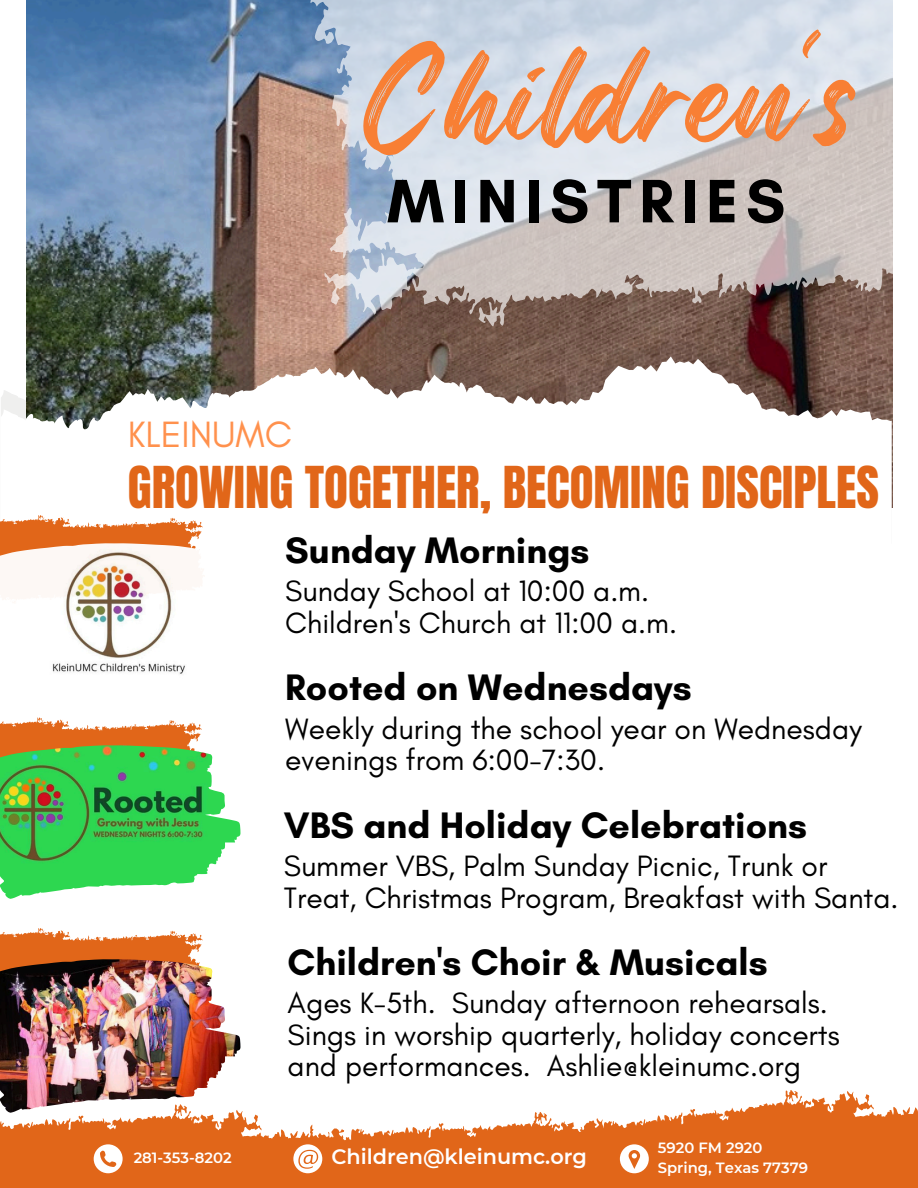
<style>
.page{position:relative;width:918px;height:1188px;background:#fff}
.page>*{position:absolute;margin:0;border:0;box-sizing:border-box;transform-origin:0 0}
.t1{font:118.5px "Regular Brush";color:#f87f34}
.t2{font:700 62.4px "Glacial Indifference";letter-spacing:.125em;color:#000}
.t3{font:49.2px "Anton";color:#e16619}
.t4{font:700 37.5px "Glacial Indifference";color:#000}
.t5{font:37.2px "Glacial Indifference";color:#ff914d}
.t6{font:30px/31.5px "Glacial Indifference";color:#000}
.t7{font:600 20.7px "Montserrat";color:#fff}
.t8{font:600 14.7px "Montserrat";color:#fff}
</style>
<div class="page">
<img style="left:26px;top:0;width:867px;height:507px">
<svg style="left:26px;top:337px;width:866px;height:19px;background:#6d594e"></svg>
<svg style="left:1px;top:356px;width:891px;height:152px"></svg>
<svg style="left:310px;top:0;width:583px;height:344px;background:#c0bdc0"></svg>
<svg style="left:0;top:515px;width:203px;height:28px"></svg>
<svg style="left:0;top:928px;width:203px;height:31px"></svg>
<svg style="left:0;top:717px;width:202px;height:28px"></svg>
<img style="left:0;top:543px;width:200px;height:131px">
<img style="left:0;top:745px;width:240px;height:154px">
<svg style="left:628px;top:1090px;width:290px;height:98px;fill:#e16619"></svg>
<svg style="left:0;top:1111px;width:628px;height:77px;fill:#e16619"></svg>
<svg style="left:94px;top:1144px;width:29px;height:29px"></svg>
<svg style="left:620px;top:1144px;width:29px;height:29px"></svg>
<svg style="left:293px;top:1144px;width:29px;height:29px"></svg>
<img style="left:0;top:959px;width:240px;height:154px">
<p class="t1" style="left:358px;top:3px;width:501px">Children's</p>
<h2 class="t2" style="left:387px;top:163px;width:400px">MINISTRIES</h2>
<p class="t5" style="left:128px;top:411px;width:166px">KLEINUMC</p>
<h4 class="t3" style="left:128px;top:452px;width:752px">GROWING TOGETHER, BECOMING DISCIPLES</h4>
<h3 class="t4" style="left:285px;top:527px;width:306px">Sunday Mornings</h3>
<p class="t6" style="left:285px;top:575px;width:393px">Sunday School at 10:00 a.m.<br>Children's Church at 11:00 a.m.</p>
<h5 class="t4" style="left:285px;top:665px;width:408px">Rooted on Wednesdays</h5>
<p class="t6" style="left:285px;top:712px;width:578px">Weekly during the school year on Wednesday evenings from 6:00-7:30.</p>
<p class="t4" style="left:284px;top:802px;width:525px">VBS and Holiday Celebrations</p>
<h5 class="t6" style="left:284px;top:850px;width:616px">Summer VBS, Palm Sunday Picnic, Trunk or<br>Treat, Christmas Program, Breakfast with Santa.</h5>
<h6 class="t8" style="left:134px;top:1149px;width:100px">281-353-8202</h6>
<h5 class="t4" style="left:288px;top:940px;width:481px">Children's Choir &amp; Musicals</h5>
<h6 class="t6" style="left:288px;top:987px;width:554px">Ages K-5th. Sunday afternoon rehearsals.<br>Sings in worship quarterly, holiday concerts and performances. Ashlie@kleinumc.org</h6>
<p class="t7" style="left:331px;top:1144px;width:257px">Children@kleinumc.org</p>
<h5 class="t8" style="left:658px;top:1139px;width:106px">5920 FM 2920</h5>
<p class="t8" style="left:658px;top:1159px;width:152px">Spring, Texas 77379</p>
</div>
